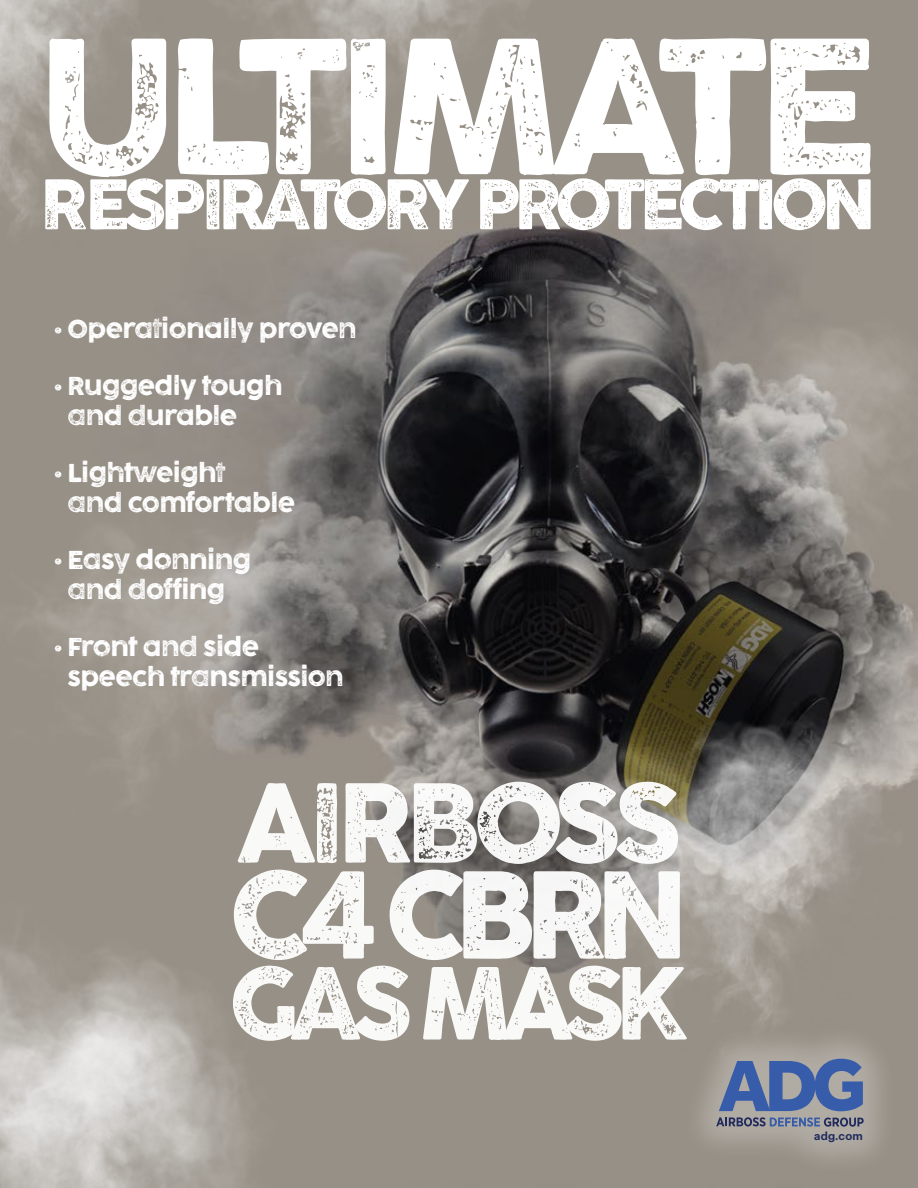
<style>
.page{position:relative;width:918px;height:1188px;background:#fff}
.page>*{position:absolute;margin:0;border:0;box-sizing:border-box;transform-origin:0 0}
.t1{font:179.4px "Cocogoose Pro Letterpress";letter-spacing:-.07em;color:#fff}
.t2{font:115.5px "Cocogoose Pro Letterpress";letter-spacing:-.1em;color:#fff}
.t3{font:105px "Cocogoose Pro Letterpress";letter-spacing:-.07em;color:#fff}
.t4{font:96px "Cocogoose Pro Letterpress";letter-spacing:-.1em;color:#fff}
.t5{font:66.15px "Cocogoose Pro Letterpress";letter-spacing:-.09em;color:#fff}
.t6{font:24px/30px "Cocogoose Pro Letterpress";letter-spacing:-.025em;color:#fff}
.t7{font:600 11.25px "Graphik";letter-spacing:.02em;color:#202a5d}
</style>
<div class="page">
<img style="left:0;top:0;width:918px;height:1188px">
<img style="left:0;top:405px;width:420px;height:538px">
<img style="left:515px;top:698px;width:403px;height:389px">
<img style="left:595px;top:299px;width:323px;height:389px">
<img style="left:0;top:0;width:182px;height:289px">
<img style="left:0;top:802px;width:336px;height:386px">
<img style="left:77px;top:0;width:505px;height:276px">
<div style="left:681px;top:1023px;width:218px;height:154px;background:#fff;opacity:.25"></div>
<svg style="left:719px;top:1059px;width:144px;height:52px;background:#657aa6"></svg>
<svg style="left:716px;top:1117px;width:148px;height:10px"></svg>
<h1 class="t1" style="left:39px;top:7px;width:840px">ULTIMATE</h1>
<h3 class="t5" style="left:40px;top:168px;width:837px">RESPIRATORY PROTECTION</h3>
<p class="t6" style="left:54px;top:314px;width:304px">• Operationally proven</p>
<p class="t6" style="left:68px;top:371px;width:217px;text-indent:-14px">• Ruggedly tough and durable</p>
<p class="t6" style="left:68px;top:458px;width:229px;text-indent:-14px">• Lightweight<br>and comfortable</p>
<p class="t6" style="left:54px;top:545px;width:199px;text-align:center">• Easy donning and doffing</p>
<p class="t6" style="left:68px;top:632px;width:278px;text-indent:-14px">• Front and side speech transmission</p>
<h3 class="t3" style="left:236px;top:765px;width:447px">AIRBOSS</h3>
<h2 class="t2" style="left:230px;top:851px;width:460px">C4 CBRN</h2>
<h3 class="t4" style="left:229px;top:950px;width:461px">GAS MASK</h3>
<p class="t7" style="left:814px;top:1127px;width:50px">adg.com</p>
</div>
